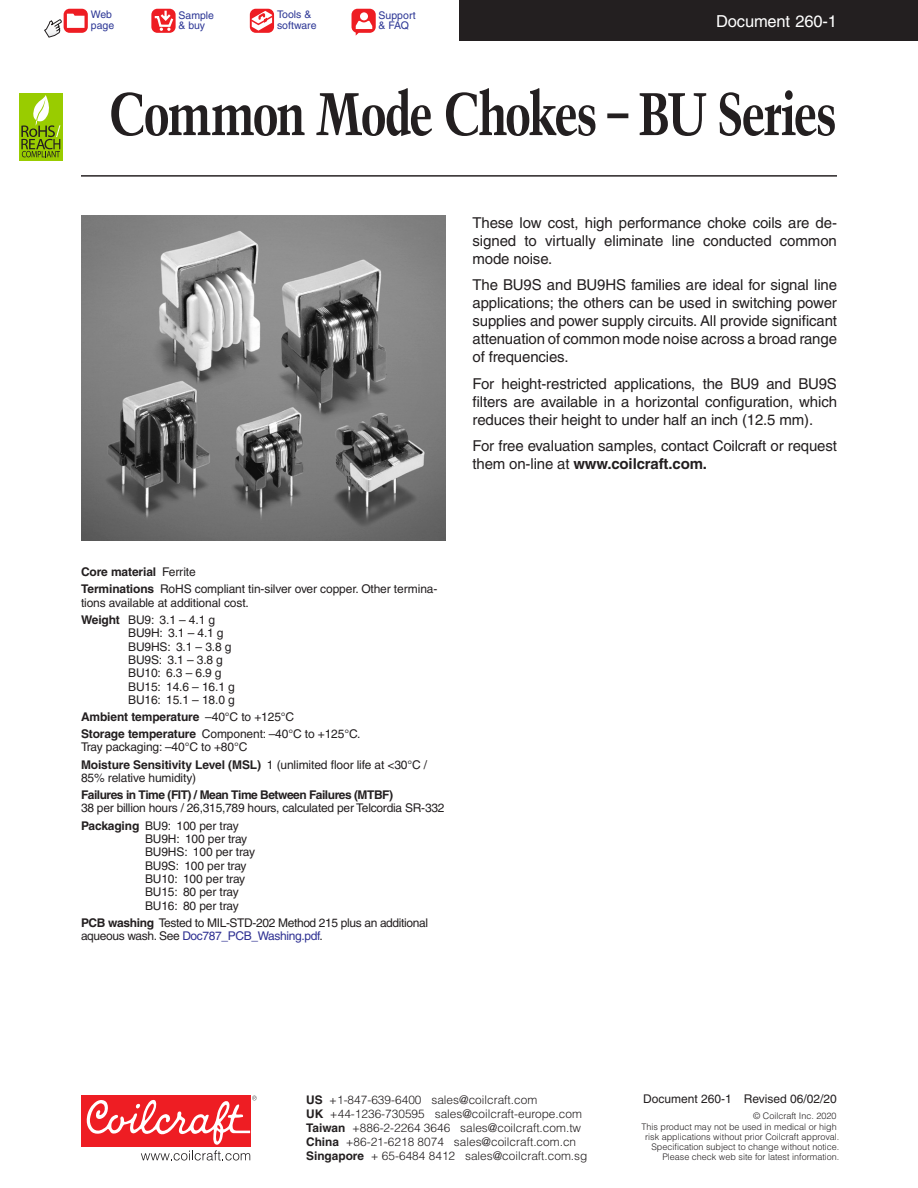
<style>
.page{position:relative;width:918px;height:1188px;background:#fff}
.page>*{position:absolute;margin:0;border:0;box-sizing:border-box;transform-origin:0 0}
.Headline{font:700 condensed 60px "Trump Mediaeval";letter-spacing:-.04em;color:#231f20}
.Document_number{font:16.5px "Helvetica";letter-spacing:-.01em;color:#fff}
.Body_copy{font:15px/18px "Helvetica";letter-spacing:-.01em;color:#231f20;text-align:justify}
.Points{font:12px/13.4px "Helvetica";letter-spacing:-.01em;color:#231f20}
.Points-2{font:12px/13.4px "Helvetica";letter-spacing:-.03em;color:#231f20}
.Points-3{font:700 12px "Helvetica";letter-spacing:-.01em;color:#231f20}
.t1{font:300 11.85px "Helvetica";color:#231f20}
.t2{font:700 11.85px/14.1px "Helvetica";color:#231f20}
.t3{font:10.5px/10.4px "Helvetica";color:#2c3695}
.t4{font:300 9px/9.9px "Helvetica";color:#231f20;text-align:right}
.s1{font-weight:700}
.s2{font-weight:400}
.s3{color:#2e3092}
</style>
<div class="page">
<div style="left:81px;top:1096px;width:169px;height:51px;background:#ee1d23"></div>
<svg style="left:86px;top:1096px;width:171px;height:65px"></svg>
<div style="left:19px;top:93px;width:44px;height:67px;background:#9c0"></div>
<svg style="left:21px;top:95px;width:39px;height:62px"></svg>
<div style="left:459px;top:0;width:459px;height:40px;background:#231f20"></div>
<hr style="left:81px;top:176px;width:756px;height:1px;background:#231f20">
<img style="left:81px;top:216px;width:364px;height:325px">
<div style="left:151px;top:9px;width:25px;height:24px;background:#ee1d23;border-radius:6px"></div>
<svg style="left:153px;top:8px;width:22px;height:23px"></svg>
<svg style="left:352px;top:9px;width:24px;height:27px"></svg>
<div style="left:64px;top:9px;width:24px;height:24px;background:#ee1d23;border-radius:6px"></div>
<svg style="left:44px;top:14px;width:41px;height:24px"></svg>
<div style="left:250px;top:9px;width:24px;height:24px;background:#ee1d23;border-radius:6px"></div>
<svg style="left:249px;top:11px;width:25px;height:20px"></svg>
<p class="t3" style="left:91px;top:10px;width:25px">Web page</p>
<p class="t3" style="left:277px;top:10px;width:41px">Tools &amp; software</p>
<p class="t3" style="left:179px;top:10px;width:37px">Sample &amp; buy</p>
<p class="t3" style="left:379px;top:10px;width:39px">Support &amp; FAQ</p>
<p class="Document_number" style="left:716px;top:11px;width:122px">Document 260-1</p>
<p class="Headline" style="left:108px;top:76px;width:730px">Common Mode Chokes – BU Series</p>
<p class="Body_copy" style="left:472px;top:213px;width:366px">These low cost, high performance choke coils are de&shy;signed to virtually eliminate line conducted common mode noise.</p>
<p class="Body_copy" style="left:472px;top:276px;width:366px">The BU9S and BU9HS families are ideal for signal line applications; the others can be used in switching power supplies and power supply circuits. All provide significant attenuation of common mode noise across a broad range of frequencies.</p>
<p class="Body_copy" style="left:472px;top:375px;width:366px">For height-restricted applications, the BU9 and BU9S filters are available in a horizontal configuration, which reduces their height to under half an inch (12.5 mm).</p>
<p class="Body_copy" style="left:472px;top:437px;width:366px">For free evaluation samples, contact Coilcraft or request them on-line at <span class="s1">www.coilcraft.com.</span></p>
<p class="Points-3" style="left:81px;top:565px;width:116px">Core material <span class="s2">Ferrite</span></p>
<p class="Points" style="left:81px;top:582px;width:358px"><span class="s1">Terminations</span> RoHS compliant tin-silver over copper. Other termina&shy;tions available at additional cost.</p>
<p class="Points" style="left:128px;top:613px;width:108px;text-indent:-47px"><span class="s1">Weight</span> BU9: 3.1 – 4.1 g<br>BU9H: 3.1 – 4.1 g<br>BU9HS: 3.1 – 3.8 g<br>BU9S: 3.1 – 3.8 g<br>BU10: 6.3 – 6.9 g<br>BU15: 14.6 – 16.1 g<br>BU16: 15.1 – 18.0 g</p>
<p class="Points-3" style="left:81px;top:710px;width:215px">Ambient temperature <span class="s2">–40°C to +125°C</span></p>
<p class="Points" style="left:81px;top:727px;width:281px"><span class="s1">Storage temperature</span> Component: –40°C to +125°C.<br>Tray packaging: –40°C to +80°C</p>
<p class="Points" style="left:81px;top:758px;width:348px"><span class="s1">Moisture Sensitivity Level (MSL)</span> 1 (unlimited floor life at &lt;30°C /<br>85% relative humidity)</p>
<p class="Points" style="left:81px;top:788px;width:365px"><span class="s1">Failures in Time (FIT) / Mean Time Between Failures (MTBF)<br></span>38 per billion hours / 26,315,789 hours, calculated per Telcordia SR-332</p>
<p class="Points" style="left:145px;top:819px;width:112px;text-indent:-64px"><span class="s1">Packaging</span> BU9: 100 per tray<br>BU9H: 100 per tray<br>BU9HS: 100 per tray<br>BU9S: 100 per tray<br>BU10: 100 per tray<br>BU15: 80 per tray<br>BU16: 80 per tray</p>
<p class="Points-2" style="left:81px;top:916px;width:349px"><span class="s1">PCB washing</span> Tested to MIL-STD-202 Method 215 plus an additional aqueous wash. See <span class="s3">Doc787_PCB_Washing.pdf</span>.</p>
<p class="Points" style="left:643px;top:1092px;width:195px">Document 260-1 Revised 06/02/20</p>
<p class="t1" style="left:306px;top:1092px;width:233px"><span class="s1">US</span> +1-847-639-6400 sales@coilcraft.com</p>
<p class="t1" style="left:330px;top:1107px;width:254px">+44-1236-730595 sales@coilcraft-europe.com</p>
<p class="t1" style="left:352px;top:1121px;width:231px">+886-2-2264 3646 sales@coilcraft.com.tw</p>
<p class="t1" style="left:346px;top:1135px;width:232px">+86-21-6218 8074 sales@coilcraft.com.cn</p>
<p class="t1" style="left:371px;top:1149px;width:218px">+ 65-6484 8412 sales@coilcraft.com.sg</p>
<p class="t2" style="left:306px;top:1107px;width:60px">UK<br>Taiwan<br>China<br>Singapore</p>
<p class="t4" style="left:642px;top:1110px;width:197px;line-height:11.4px">© Coilcraft Inc. 2020<br>This product may not be used in medical or high</p>
<p class="t4" style="left:645px;top:1132px;width:196px">risk applications without prior Coilcraft approval.<br>Specification subject to change without notice.<br>Please check web site for latest information.</p>
</div>
